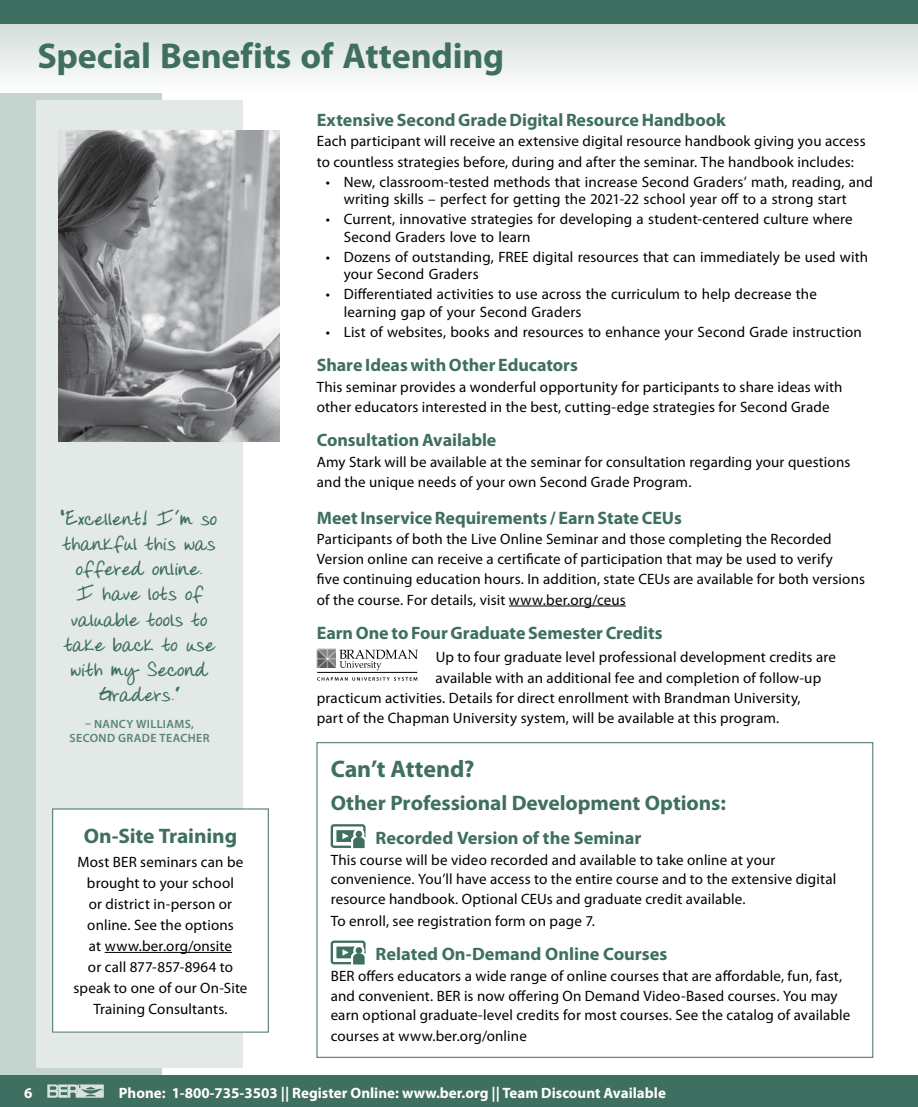
<style>
.page{position:relative;width:918px;height:1107px;background:#fff}
.page>*{position:absolute;margin:0;border:0;box-sizing:border-box;transform-origin:0 0}
.t1{font:700 36px "Myriad Pro";letter-spacing:-.005em;color:#3f6f60}
.t2{font:700 24px "Myriad Pro";letter-spacing:-.005em;color:#3f6f60}
.t3{font:700 21px/25.2px "Donnys Hand";letter-spacing:.005em;color:#3f6f60;text-align:center}
.t4{font:700 21px "Myriad Pro";letter-spacing:-.005em;color:#3f6f60}
.t5{font:700 18px "Myriad Pro";letter-spacing:-.005em;color:#3f6f60}
.t6{font:15px/21px "Myriad Pro";letter-spacing:.01em;color:#000}
.t7{font:700 15px "Myriad Pro";color:#fff}
.t8{font:600 12px/14.4px "Myriad Pro";letter-spacing:.03em;color:#5a8376;text-align:center}
</style>
<div class="page">
<div style="left:0;top:0;width:162px;height:1107px;background:#c5d4cf"></div>
<div style="left:0;top:1076px;width:918px;height:31px;background:#3f6f60"></div>
<svg style="left:47px;top:1084px;width:57px;height:14px"></svg>
<svg style="left:0;top:24px;width:918px;height:68px"></svg>
<div style="left:0;top:0;width:918px;height:24px;background:#3f6f60"></div>
<div style="left:36px;top:101px;width:207px;height:967px;background:#e2e9e7"></div>
<div style="left:53px;top:809px;width:215px;height:223px;background:#fff"></div>
<hr style="left:105px;top:952px;width:127px;height:1px;background:#000">
<div style="left:331px;top:824px;width:35px;height:24px;border:2px solid #3f6f60;border-radius:2px"></div>
<div style="left:336px;top:830px;width:19px;height:12px;background:#3f6f60"></div>
<div style="left:355px;top:830px;width:8px;height:8px;background:#3f6f60;border-radius:50%"></div>
<div style="left:354px;top:829px;width:10px;height:10px;border:2px solid #fff;border-radius:50%"></div>
<svg style="left:342px;top:833px;width:24px;height:16px"></svg>
<div style="left:331px;top:941px;width:35px;height:23px;border:2px solid #3f6f60;border-radius:2px"></div>
<div style="left:336px;top:947px;width:19px;height:11px;background:#3f6f60"></div>
<div style="left:354px;top:945px;width:10px;height:11px;border:1px solid #fff;border-radius:50%"></div>
<div style="left:354px;top:946px;width:10px;height:9px;border:2px solid #fff;border-radius:50%"></div>
<svg style="left:342px;top:949px;width:24px;height:16px"></svg>
<hr style="left:509px;top:606px;width:117px;height:1px;background:#000">
<svg style="left:339px;top:650px;width:79px;height:20px"></svg>
<svg style="left:317px;top:677px;width:100px;height:4px"></svg>
<img style="left:317px;top:648px;width:19px;height:20px">
<hr style="left:317px;top:672px;width:100px;height:1px;background:#000">
<img style="left:58px;top:131px;width:222px;height:310px">
<h1 class="t1" style="left:38px;top:32px;width:468px">Special Benefits of Attending</h1>
<p class="t5" style="left:317px;top:108px;width:411px">Extensive Second Grade Digital Resource Handbook</p>
<p class="t6" style="left:317px;top:131px;width:550px;line-height:20.2px">Each participant will receive an extensive digital resource handbook giving you access to countless strategies before, during and after the seminar. The handbook includes:</p>
<p class="t6" style="left:326px;top:173px;width:549px;line-height:17.2px;text-align:center">• New, classroom‐tested methods that increase Second Graders’ math, reading, and writing skills – perfect for getting the 2021-22 school year off to a strong start</p>
<p class="t6" style="left:344px;top:210px;width:511px;line-height:17.2px;text-indent:-18px">• Current, innovative strategies for developing a student-centered culture where<br>Second Graders love to learn</p>
<p class="t6" style="left:344px;top:248px;width:526px;line-height:17.2px;text-indent:-18px">• Dozens of outstanding, FREE digital resources that can immediately be used with your Second Graders</p>
<p class="t6" style="left:344px;top:285px;width:475px;line-height:17.2px;text-indent:-18px">• Differentiated activities to use across the curriculum to help decrease the learning gap of your Second Graders</p>
<p class="t6" style="left:326px;top:321px;width:538px">• List of websites, books and resources to enhance your Second Grade instruction</p>
<p class="t5" style="left:317px;top:353px;width:263px">Share Ideas with Other Educators</p>
<p class="t6" style="left:317px;top:376px;width:527px;line-height:20.2px">This seminar provides a wonderful opportunity for participants to share ideas with other educators interested in the best, cutting-edge strategies for Second Grade</p>
<p class="t5" style="left:317px;top:428px;width:181px">Consultation Available</p>
<p class="t6" style="left:317px;top:451px;width:535px;line-height:20.2px">Amy Stark will be available at the seminar for consultation regarding your questions and the unique needs of your own Second Grade Program.</p>
<h3 class="t3" style="left:61px;top:507px;width:157px">“Excellent! I’m so thankful this was offered online.<br>I have lots of valuable tools to take back to use with my Second<br>Graders.”</h3>
<p class="t8" style="left:70px;top:716px;width:142px">– NANCY WILLIAMS,<br>SECOND GRADE TEACHER</p>
<h2 class="t2" style="left:331px;top:754px;width:145px">Can’t Attend?</h2>
<h3 class="t4" style="left:331px;top:789px;width:397px">Other Professional Development Options:</h3>
<p class="t5" style="left:376px;top:826px;width:267px">Recorded Version of the Seminar</p>
<p class="t6" style="left:331px;top:850px;width:507px;line-height:19.5px">This course will be video recorded and available to take online at your convenience. You’ll have access to the entire course and to the extensive digital resource handbook. Optional CEUs and graduate credit available.</p>
<p class="t6" style="left:331px;top:911px;width:266px">To enroll, see registration form on page 7.</p>
<p class="t5" style="left:376px;top:943px;width:293px">Related On-Demand Online Courses</p>
<p class="t6" style="left:331px;top:966px;width:521px;line-height:19.8px">BER offers educators a wide range of online courses that are affordable, fun, fast, and convenient. BER is now offering On Demand Video-Based courses. You may earn optional graduate-level credits for most courses. See the catalog of available courses at www.ber.org/online</p>
<p class="t5" style="left:317px;top:506px;width:367px">Meet Inservice Requirements / Earn State CEUs</p>
<p class="t6" style="left:317px;top:528px;width:550px;line-height:20.2px">Participants of both the Live Online Seminar and those completing the Recorded Version online can receive a certificate of participation that may be used to verify<br>five continuing education hours. In addition, state CEUs are available for both versions of the course. For details, visit www.ber.org/ceus</p>
<p class="t5" style="left:317px;top:621px;width:347px">Earn One to Four Graduate Semester Credits</p>
<p class="t6" style="left:436px;top:646px;width:402px">Up to four graduate level professional development credits are</p>
<p class="t6" style="left:436px;top:667px;width:387px">available with an additional fee and completion of follow‑up</p>
<p class="t6" style="left:317px;top:687px;width:485px">practicum activities. Details for direct enrollment with Brandman University,</p>
<p class="t6" style="left:317px;top:707px;width:464px">part of the Chapman University system, will be available at this program.</p>
<h3 class="t4" style="left:84px;top:822px;width:155px">On‑Site Training</h3>
<p class="t6" style="left:74px;top:851px;width:175px;text-align:center">Most BER seminars can be brought to your school<br>or district in-person or online. See the options<br>at www.ber.org/onsite<br>or call 877‑857‑8964 to speak to one of our On‑Site<br>Training Consultants.</p>
<p class="t7" style="left:24px;top:1083px;width:10px">6</p>
<p class="t7" style="left:119px;top:1083px;width:549px">Phone: 1-800-735-3503 || Register Online: www.ber.org || Team Discount Available</p>
</div>
